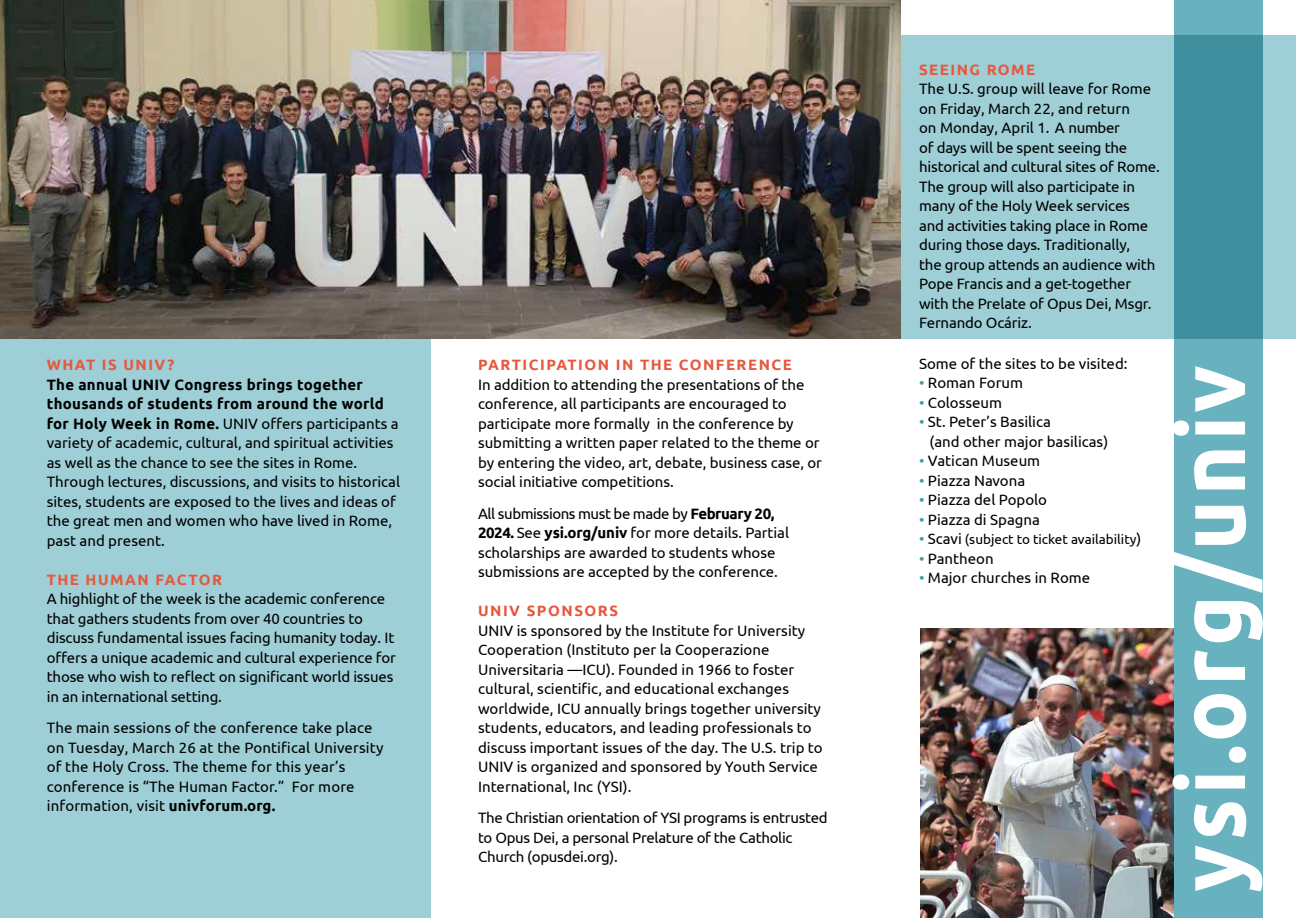
<style>
.page{position:relative;width:1296px;height:918px;background:#fff}
.page>*{position:absolute;margin:0;border:0;box-sizing:border-box;transform-origin:0 0}
.t1{font:700 94.5px "Ubuntu";letter-spacing:.05em;color:#fff;scale:.91 1}
.t2{font:15px/19.5px "Ubuntu";letter-spacing:-.005em;color:#000}
.t3{font:700 15px "Ubuntu";letter-spacing:.1em;color:#e7573c}
.t4{font:13.5px "Ubuntu";color:#000}
.s1{font-weight:700}
.s2{color:#3d9dad}
.s3{font-size:15px;color:#3d9dad}
.s4{font-size:15px}
</style>
<div class="page">
<div style="left:0;top:0;width:431px;height:918px;background:#9eced6"></div>
<div style="left:1174px;top:0;width:88px;height:918px;background:#68b2bf"></div>
<img style="left:921px;top:629px;width:253px;height:289px">
<svg style="left:900px;top:35px;width:396px;height:304px;background:#88bec8"></svg>
<img style="left:0;top:0;width:900px;height:339px">
<p class="t3" style="left:47px;top:356px;width:129px">WHAT IS UNIV?</p>
<p class="t2" style="left:47px;top:374px;width:355px"><span class="s1">The annual UNIV Congress brings together thousands of students from around the world for Holy Week in Rome.</span> UNIV offers participants a variety of academic, cultural, and spiritual activities as well as the chance to see the sites in Rome.<br>Through lectures, discussions, and visits to historical sites, students are exposed to the lives and ideas of the great men and women who have lived in Rome, past and present.</p>
<p class="t3" style="left:47px;top:570px;width:177px">THE HUMAN FACTOR</p>
<p class="t2" style="left:47px;top:589px;width:351px">A highlight of the week is the academic conference that gathers students from over 40 countries to discuss fundamental issues facing humanity today. It offers a unique academic and cultural experience for those who wish to reflect on significant world issues in an international setting.</p>
<p class="t2" style="left:47px;top:718px;width:338px">The main sessions of the conference take place on Tuesday, March 26 at the Pontifical University of the Holy Cross. The theme for this year’s conference is “The Human Factor.” For more information, visit <span class="s1">univforum.org.</span></p>
<p class="t3" style="left:478px;top:356px;width:315px">PARTICIPATION IN THE CONFERENCE</p>
<p class="t2" style="left:478px;top:374px;width:345px">In addition to attending the presentations of the conference, all participants are encouraged to participate more formally in the conference by submitting a written paper related to the theme or by entering the video, art, debate, business case, or social initiative competitions.</p>
<p class="t2" style="left:478px;top:503px;width:312px">All submissions must be made by <span class="s1">February 20, 2024.</span> See <span class="s1">ysi.org/univ</span> for more details. Partial scholarships are awarded to students whose submissions are accepted by the conference.</p>
<p class="t3" style="left:478px;top:602px;width:142px">UNIV SPONSORS</p>
<p class="t2" style="left:478px;top:620px;width:346px">UNIV is sponsored by the Institute for University Cooperation (Instituto per la Cooperazione Universitaria —ICU). Founded in 1966 to foster cultural, scientific, and educational exchanges worldwide, ICU annually brings together university students, educators, and leading professionals to discuss important issues of the day. The U.S. trip to UNIV is organized and sponsored by Youth Service International, Inc (YSI).</p>
<p class="t2" style="left:478px;top:808px;width:351px">The Christian orientation of YSI programs is entrusted to Opus Dei, a personal Prelature of the Catholic<br>Church (opusdei.org).</p>
<p class="t3" style="left:919px;top:60px;width:118px">SEEING ROME</p>
<p class="t2" style="left:919px;top:79px;width:242px">The U.S. group will leave for Rome on Friday, March 22, and return<br>on Monday, April 1. A number<br>of days will be spent seeing the historical and cultural sites of Rome.<br>The group will also participate in many of the Holy Week services<br>and activities taking place in Rome during those days. Traditionally,<br>the group attends an audience with<br>Pope Francis and a get-together with the Prelate of Opus Dei, Msgr.<br>Fernando Ocáriz.</p>
<p class="t2" style="left:919px;top:353px;width:210px">Some of the sites to be visited:</p>
<p class="t2" style="left:919px;top:373px;width:105px"><span class="s2">•</span> Roman Forum</p>
<p class="t2" style="left:919px;top:392px;width:85px"><span class="s2">•</span> Colosseum</p>
<p class="t2" style="left:929px;top:412px;width:180px;text-indent:-10px"><span class="s2">•</span> St. Peter’s Basilica<br>(and other major basilicas)</p>
<p class="t2" style="left:919px;top:451px;width:123px"><span class="s2">•</span> Vatican Museum</p>
<p class="t2" style="left:919px;top:470px;width:108px"><span class="s2">•</span> Piazza Navona</p>
<p class="t2" style="left:919px;top:490px;width:130px"><span class="s2">•</span> Piazza del Popolo</p>
<p class="t2" style="left:919px;top:509px;width:122px"><span class="s2">•</span> Piazza di Spagna</p>
<p class="t4" style="left:919px;top:531px;width:224px"><span class="s3">•</span> <span class="s4">Scavi</span> (subject to ticket availability<span class="s4">)</span></p>
<p class="t2" style="left:919px;top:548px;width:76px"><span class="s2">•</span> Pantheon</p>
<p class="t2" style="left:919px;top:568px;width:173px"><span class="s2">•</span> Major churches in Rome</p>
<h1 class="t1" style="left:1154px;top:892px;width:580px;rotate:-90deg">ysi.org/univ</h1>
</div>
